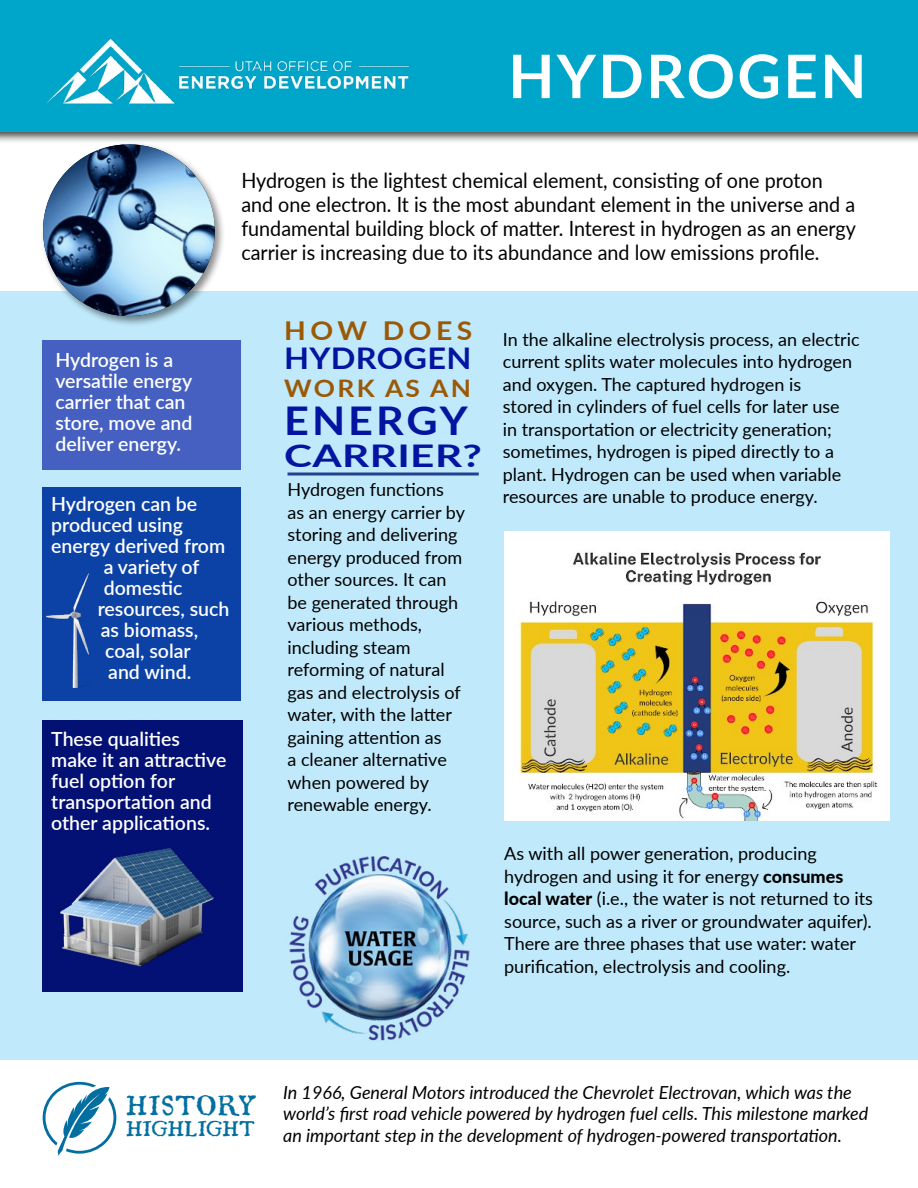
<style>
.page{position:relative;width:918px;height:1188px;background:#fff}
.page>*{position:absolute;margin:0;border:0;box-sizing:border-box;transform-origin:0 0}
.t1{font:700 60px "Lato";letter-spacing:.04em;color:#fff}
.t2{font:700 39.6px "Lato";letter-spacing:.07em;color:#0315a0;scale:1.09 1}
.t3{font:700 31.2px "Lato";letter-spacing:.01em;color:#0315a0;scale:1.35 1}
.t4{font:700 29.85px "Lato";letter-spacing:.01em;color:#0315a0;scale:1.09 1}
.t5{font:29.55px "P221722 Pro";letter-spacing:.035em;color:#036fa1}
.t6{font:700 25.95px "Lato";letter-spacing:.16em;color:#9b5905;scale:1.09 1}
.t7{font:700 24.15px "Lato";letter-spacing:.09em;color:#9b5905;scale:1.09 1}
.t8{font:22.95px "P221722 Pro";color:#036fa1}
.t9{font:21px/24px "Lato";color:#000101;scale:.94 1}
.t10{font:600 19.5px/21px "Lato";color:#fff}
.t11{font:18px/22.5px "Lato";color:#000}
.t12{font:italic 18px/21.6px "Lato";color:#000}
.s1{font-weight:800}
</style>
<div class="page">
<div style="left:0;top:292px;width:918px;height:768px;background:#c0eafb"></div>
<div style="left:40px;top:141px;width:186px;height:186px;background:#000;opacity:.46"></div>
<img style="left:40px;top:144px;width:178px;height:175px">
<div style="left:0;top:0;width:918px;height:144px;background:#000;opacity:.75"></div>
<div style="left:0;top:0;width:918px;height:132px;background:#00a6ca"></div>
<img style="left:46px;top:38px;width:364px;height:66px">
<div style="left:42px;top:340px;width:199px;height:130px;background:#4560c0"></div>
<div style="left:42px;top:488px;width:199px;height:213px;background:#0c42a6"></div>
<img style="left:46px;top:574px;width:44px;height:113px">
<div style="left:42px;top:720px;width:200px;height:271px;background:#031074"></div>
<img style="left:60px;top:848px;width:154px;height:119px">
<img style="left:504px;top:531px;width:386px;height:289px">
<svg style="left:288px;top:472px;width:191px;height:4px"></svg>
<svg style="left:43px;top:1082px;width:73px;height:74px"></svg>
<img style="left:289px;top:856px;width:181px;height:185px">
<h1 class="t1" style="left:508px;top:32px;width:360px">HYDROGEN</h1>
<p class="t9" style="left:241px;top:167px;width:655px">Hydrogen is the lightest chemical element, consisting of one proton and one electron. It is the most abundant element in the universe and a fundamental building block of matter. Interest in hydrogen as an energy carrier is increasing due to its abundance and low emissions profile.</p>
<p class="t10" style="left:55px;top:349px;width:139px">Hydrogen is a versatile energy carrier that can store, move and deliver energy.</p>
<p class="t10" style="left:51px;top:492px;width:148px">Hydrogen can be</p>
<p class="t10" style="left:51px;top:513px;width:133px">produced using</p>
<p class="t10" style="left:51px;top:534px;width:176px">energy derived from</p>
<p class="t10" style="left:104px;top:555px;width:97px">a variety of</p>
<p class="t10" style="left:104px;top:576px;width:80px">domestic</p>
<p class="t10" style="left:98px;top:597px;width:133px">resources, such</p>
<p class="t10" style="left:101px;top:618px;width:99px">as biomass,</p>
<p class="t10" style="left:105px;top:639px;width:87px">coal, solar</p>
<p class="t10" style="left:108px;top:660px;width:85px">and wind.</p>
<p class="t10" style="left:51px;top:727px;width:177px">These qualities make it an attractive fuel option for transportation and other applications.</p>
<h3 class="t6" style="left:284px;top:311px;width:174px">HOW DOES</h3>
<h3 class="t4" style="left:284px;top:336px;width:173px">HYDROGEN</h3>
<h3 class="t7" style="left:284px;top:370px;width:173px">WORK AS AN</h3>
<h2 class="t2" style="left:284px;top:391px;width:170px">ENERGY</h2>
<h3 class="t3" style="left:284px;top:433px;width:148px">CARRIER?</h3>
<p class="t11" style="left:288px;top:478px;width:179px">Hydrogen functions as an energy carrier by storing and delivering energy produced from other sources. It can be generated through various methods, including steam reforming of natural gas and electrolysis of water, with the latter gaining attention as<br>a cleaner alternative when powered by renewable energy.</p>
<p class="t11" style="left:503px;top:327px;width:358px">In the alkaline electrolysis process, an electric current splits water molecules into hydrogen and oxygen. The captured hydrogen is<br>stored in cylinders of fuel cells for later use<br>in transportation or electricity generation; sometimes, hydrogen is piped directly to a plant. Hydrogen can be used when variable resources are unable to produce energy.</p>
<p class="t11" style="left:504px;top:842px;width:370px">As with all power generation, producing hydrogen and using it for energy <span class="s1">consumes local water</span> (i.e., the water is not returned to its source, such as a river or groundwater aquifer).<br>There are three phases that use water: water purification, electrolysis and cooling.</p>
<h3 class="t5" style="left:126px;top:1090px;width:132px">HISTORY</h3>
<p class="t8" style="left:126px;top:1117px;width:130px">HIGHLIGHT</p>
<p class="t12" style="left:283px;top:1081px;width:587px">In 1966, General Motors introduced the Chevrolet Electrovan, which was the world’s first road vehicle powered by hydrogen fuel cells. This milestone marked an important step in the development of hydrogen-powered transportation.</p>
</div>
